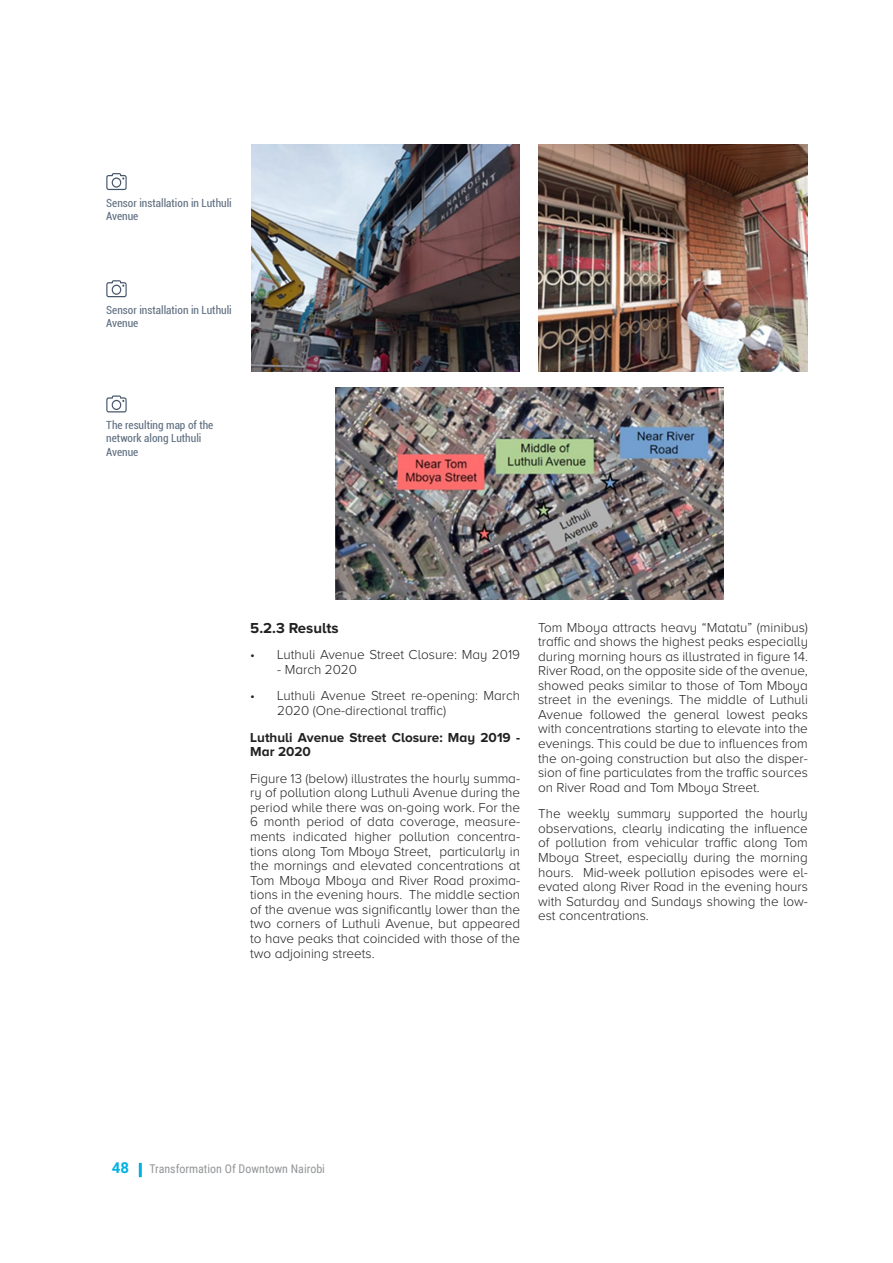
<style>
.page{position:relative;width:893px;height:1263px;background:#fff}
.page>*{position:absolute;margin:0;border:0;box-sizing:border-box;transform-origin:0 0}
.t1{font:700 15px "Proxima Nova A";color:#222}
.t2{font:700 15px "Roboto";color:#00b1e1}
.t3{font:300 13.5px/14.5px "Proxima Nova A";color:#222;text-align:justify}
.t4{font:700 13.5px/14.5px "Proxima Nova A";color:#222}
.t5{font:12px "Roboto Condensed";color:#939598}
.t6{font:condensed 11.25px/13.5px "Roboto";color:#606f81}
</style>
<div class="page">
<hr style="left:139px;top:1163px;width:3px;height:14px;background:#00b1e1">
<svg style="left:106px;top:173px;width:21px;height:17px"></svg>
<svg style="left:106px;top:280px;width:21px;height:17px"></svg>
<svg style="left:106px;top:395px;width:21px;height:17px"></svg>
<img style="left:251px;top:145px;width:268px;height:226px">
<img style="left:538px;top:145px;width:270px;height:226px">
<img style="left:335px;top:388px;width:389px;height:211px">
<p class="t6" style="left:106px;top:195px;width:127px">Sensor installation in Luthuli<br>Avenue</p>
<p class="t6" style="left:106px;top:303px;width:127px">Sensor installation in Luthuli<br>Avenue</p>
<p class="t6" style="left:106px;top:418px;width:109px">The resulting map of the network along Luthuli<br>Avenue</p>
<p class="t1" style="left:250px;top:619px;width:90px">5.2.3 Results</p>
<p class="t3" style="left:250px;top:647px;width:271px">• Luthuli Avenue Street Closure: May 2019</p>
<p class="t3" style="left:277px;top:662px;width:81px">- March 2020</p>
<p class="t3" style="left:277px;top:688px;width:244px;text-indent:-27px">• Luthuli Avenue Street re-opening: March<br>2020 (One-directional traffic)</p>
<p class="t4" style="left:250px;top:729px;width:271px">Luthuli Avenue Street Closure: May 2019 -<br>Mar 2020</p>
<p class="t3" style="left:250px;top:771px;width:271px">Figure 13 (below) illustrates the hourly summa&shy;ry of pollution along Luthuli Avenue during the period while there was on-going work. For the 6 month period of data coverage, measure&shy;ments indicated higher pollution concentra&shy;tions along Tom Mboya Street, particularly in the mornings and elevated concentrations at Tom Mboya Mboya and River Road proxima&shy;tions in the evening hours. The middle section of the avenue was significantly lower than the two corners of Luthuli Avenue, but appeared to have peaks that coincided with those of the two adjoining streets.</p>
<p class="t3" style="left:538px;top:620px;width:271px">Tom Mboya attracts heavy “Matatu” (minibus) traffic and shows the highest peaks especially during morning hours as illustrated in figure 14.<br>River Road, on the opposite side of the avenue, showed peaks similar to those of Tom Mboya street in the evenings. The middle of Luthuli Avenue followed the general lowest peaks with concentrations starting to elevate into the evenings. This could be due to influences from the on-going construction but also the disper&shy;sion of fine particulates from the traffic sources on River Road and Tom Mboya Street.</p>
<p class="t3" style="left:538px;top:806px;width:271px">The weekly summary supported the hourly observations, clearly indicating the influence of pollution from vehicular traffic along Tom Mboya Street, especially during the morning hours. Mid-week pollution episodes were el&shy;evated along River Road in the evening hours with Saturday and Sundays showing the low&shy;est concentrations.</p>
<p class="t2" style="left:112px;top:1157px;width:19px">48</p>
<p class="t5" style="left:149px;top:1160px;width:177px">Transformation Of Downtown Nairobi</p>
</div>
